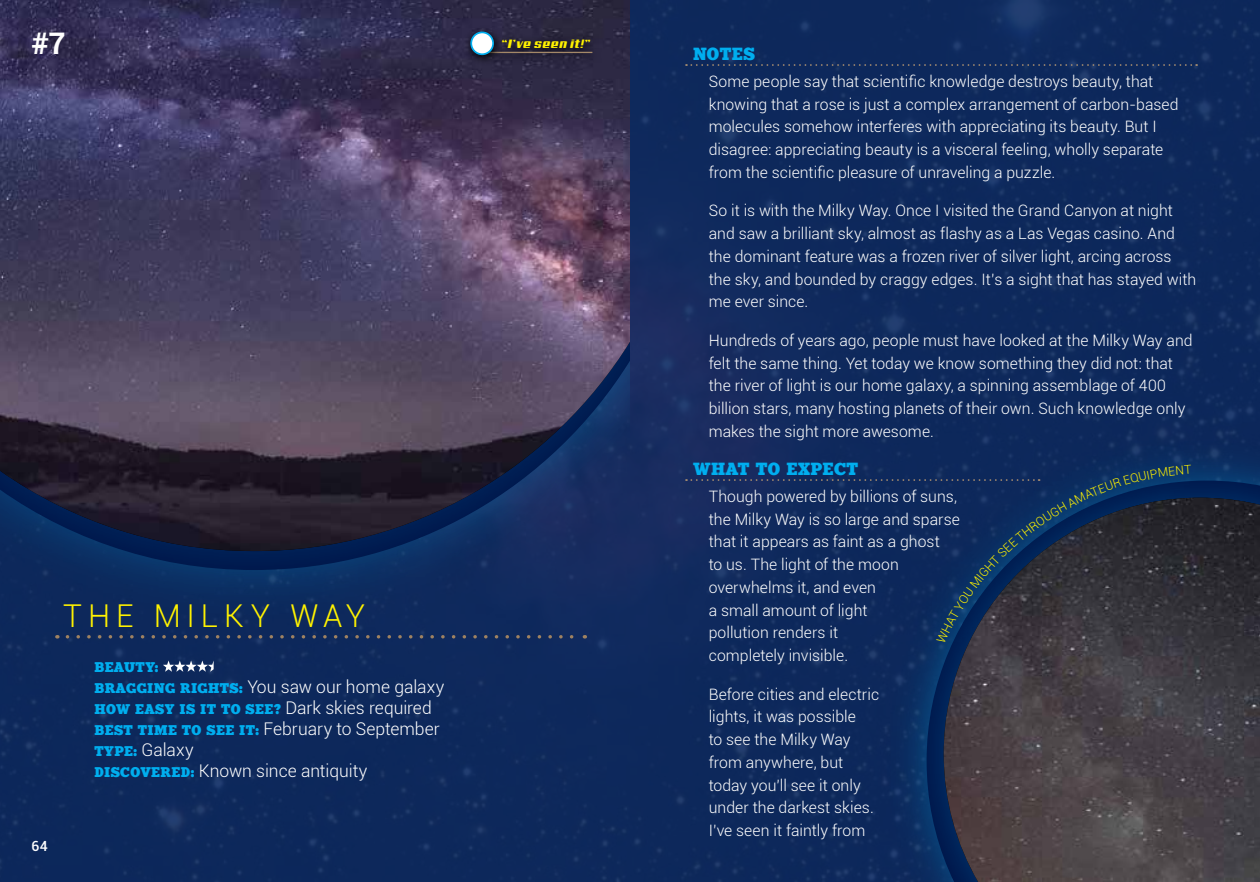
<style>
.page{position:relative;width:1260px;height:882px;background:#fff}
.page>*{position:absolute;margin:0;border:0;box-sizing:border-box;transform-origin:0 0}
.t1{font:300 31.5px "Roboto";color:#fff200}
.t2{font:700 29.75px "Roboto";color:#fff}
.t3{font:300 17.5px/21px "Roboto";color:#fff}
.t4{font:17.5px "Merit";letter-spacing:.025em;color:#00aeef;scale:.96 1}
.t5{font:300 15.75px/22.8px "Roboto";letter-spacing:.005em;color:#fff}
.t6{font:14px/21px "Merit";letter-spacing:.03em;color:#00aeef;scale:.96 1}
.t7{font:500 14px "Roboto";color:#fff}
.t8{font:12.25px "Aero";letter-spacing:.05em;color:#fff200}
.s1{font-family:"Merit";font-weight:400;font-size:14px;color:#00aeef}
.s2{font-family:"Roboto";font-weight:300;font-size:17.5px;color:#fff}
</style>
<div class="page">
<div style="left:0;top:628px;width:630px;height:254px;background:#0d285b"></div>
<div style="left:0;top:0;width:689px;height:628px;background:#0d295c"></div>
<div style="left:0;top:0;width:689px;height:609px;background:#00aeef;opacity:.2"></div>
<img style="left:0;top:0;width:630px;height:551px">
<svg style="left:67px;top:635px;width:518px;height:4px;background:#2d3c5c"></svg>
<svg style="left:163px;top:661px;width:51px;height:11px"></svg>
<img style="left:630px;top:0;width:630px;height:882px">
<div style="left:883px;top:437px;width:377px;height:445px;background:#0d285b"></div>
<div style="left:900px;top:454px;width:360px;height:428px;background:#00aeef;opacity:.29"></div>
<img style="left:944px;top:498px;width:316px;height:384px">
<svg style="left:686px;top:64px;width:511px;height:2px"></svg>
<div style="left:495px;top:33px;width:104px;height:25px;background:linear-gradient(to right,#28253d,#252136)"></div>
<svg style="left:504px;top:45px;width:98px;height:19px;background:#272339"></svg>
<hr style="left:482px;top:52px;width:110px;height:1px;background:#a48868">
<svg style="left:463px;top:25px;width:41px;height:41px"></svg>
<div style="left:471px;top:32px;width:22px;height:22px;background:#fff;border-radius:50%"></div>
<div style="left:470px;top:32px;width:24px;height:23px;border:2px solid #00aeef;border-radius:50%"></div>
<div style="left:901px;top:426px;width:323px;height:251px;background:#00aeef;opacity:.29"></div>
<svg style="left:686px;top:465px;width:506px;height:179px"></svg>
<h2 class="t2" style="left:32px;top:22px;width:36px">#7</h2>
<p class="t8" style="left:502px;top:36px;width:90px">“I’ve seen it!”</p>
<h1 class="t1" style="left:63px;top:594px;width:24px">the</h1>
<h1 class="t1" style="left:154px;top:594px;width:24px">milky</h1>
<h1 class="t1" style="left:290px;top:594px;width:26px">way</h1>
<p class="t6" style="left:94px;top:657px;width:68px">BEAUTY:<br>BRAGG</p>
<p class="t3" style="left:147px;top:675px;width:299px"><span class="s1">ING RIGHTS:</span> You saw our home galaxy</p>
<p class="t6" style="left:94px;top:699px;width:353px">HOW EASY IS IT TO SEE? <span class="s2">Dark skies required</span></p>
<p class="t3" style="left:94px;top:717px;width:347px"><span class="s1">BEST TIME TO SEE IT:</span> February to September<br><span class="s1">TYPE:</span> Galaxy<br><span class="s1">DISCOVERED:</span> Known since antiquity</p>
<p class="t7" style="left:31px;top:836px;width:18px">64</p>
<p class="t4" style="left:693px;top:44px;width:66px">NOTES</p>
<p class="t5" style="left:709px;top:69px;width:471px">Some people say that scientific knowledge destroys beauty, that knowing that a rose is just a complex arrangement of carbon-based molecules somehow interferes with appreciating its beauty. But I disagree: appreciating beauty is a visceral feeling, wholly separate from the scientific pleasure of unraveling a puzzle.</p>
<p class="t5" style="left:709px;top:199px;width:489px">So it is with the Milky Way. Once I visited the Grand Canyon at night and saw a brilliant sky, almost as flashy as a Las Vegas casino. And the dominant feature was a frozen river of silver light, arcing across the sky, and bounded by craggy edges. It’s a sight that has stayed with me ever since.</p>
<p class="t5" style="left:709px;top:328px;width:485px">Hundreds of years ago, people must have looked at the Milky Way and felt the same thing. Yet today we know something they did not: that the river of light is our home galaxy, a spinning assemblage of 400 billion stars, many hosting planets of their own. Such knowledge only makes the sight more awesome.</p>
<p class="t4" style="left:693px;top:459px;width:173px">WHAT TO EXPECT</p>
<p class="t5" style="left:709px;top:484px;width:253px">Though powered by billions of suns, the Milky Way is so large and sparse that it appears as faint as a ghost<br>to us. The light of the moon overwhelms it, and even<br>a small amount of light<br>pollution renders it<br>completely invisible.</p>
<p class="t5" style="left:709px;top:682px;width:172px">Before cities and electric lights, it was possible<br>to see the Milky Way from anywhere, but today you’ll see it only under the darkest skies.<br>I’ve seen it faintly from</p>
</div>
